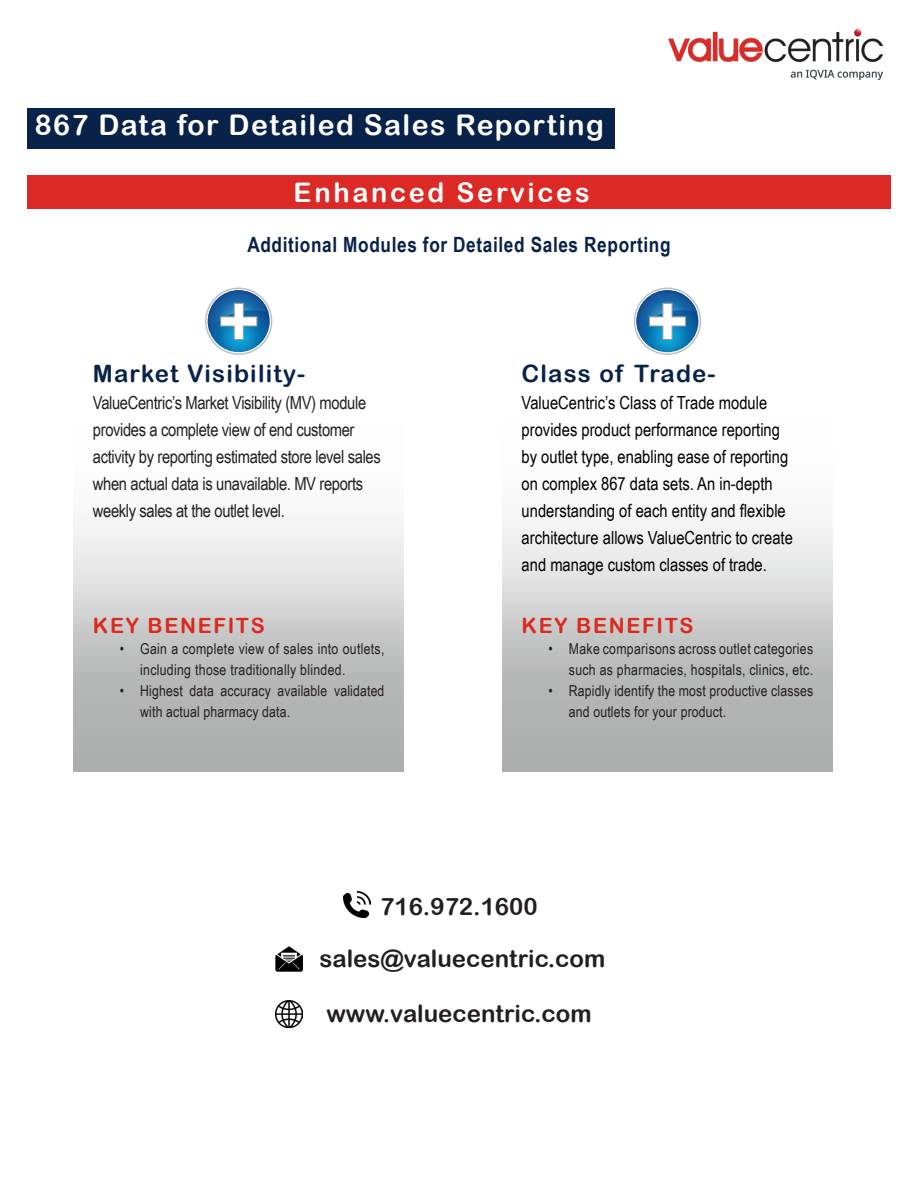
<style>
.page{position:relative;width:918px;height:1188px;background:#fff}
.page>*{position:absolute;margin:0;border:0;box-sizing:border-box;transform-origin:0 0}
.t1{font:28.5px "Arial Rounded MT Bold";letter-spacing:.05em;color:#fff}
.t2{font:27px "Arial Rounded MT Bold";letter-spacing:.1em;color:#fff}
.t3{font:24px "Arial Rounded MT Bold";color:#231f20}
.t4{font:24px "Arial Rounded MT Bold";letter-spacing:.05em;color:#082249}
.t5{font:700 21px "Arial Narrow";letter-spacing:.03em;color:#082249}
.t6{font:21px "Arial Rounded MT Bold";letter-spacing:.08em;color:#dc291e}
.t7{font:18px/27px "Arial Narrow";color:#000}
.t8{font:18px/27px "Arial Narrow";letter-spacing:-.02em;color:#231f20}
.t9{font:15px/21px "Arial Narrow";letter-spacing:.02em;color:#231f20}
</style>
<div class="page">
<svg style="left:73px;top:327px;width:331px;height:444px"></svg>
<div style="left:27px;top:108px;width:587px;height:40px;background:#082249"></div>
<div style="left:27px;top:176px;width:863px;height:33px;background:#dd2926"></div>
<svg style="left:636px;top:290px;width:61px;height:31px"></svg>
<svg style="left:205px;top:288px;width:67px;height:67px"></svg>
<svg style="left:207px;top:289px;width:64px;height:64px"></svg>
<svg style="left:208px;top:290px;width:62px;height:62px"></svg>
<svg style="left:208px;top:290px;width:61px;height:50px"></svg>
<img style="left:668px;top:30px;width:215px;height:50px">
<img style="left:275px;top:946px;width:27px;height:26px">
<img style="left:343px;top:891px;width:27px;height:27px">
<img style="left:275px;top:1001px;width:27px;height:27px">
<svg style="left:502px;top:321px;width:331px;height:450px"></svg>
<p class="t1" style="left:35px;top:108px;width:571px">867 Data for Detailed Sales Reporting</p>
<p class="t2" style="left:294px;top:176px;width:298px">Enhanced Services</p>
<p class="t5" style="left:247px;top:228px;width:425px">Additional Modules for Detailed Sales Reporting</p>
<p class="t4" style="left:93px;top:359px;width:214px">Market Visibility-</p>
<p class="t8" style="left:93px;top:388px;width:289px">ValueCentric’s Market Visibility (MV) module provides a complete view of end customer activity by reporting estimated store level sales when actual data is unavailable. MV reports weekly sales at the outlet level.</p>
<p class="t6" style="left:93px;top:613px;width:173px">KEY BENEFITS</p>
<p class="t9" style="left:140px;top:638px;width:246px;text-indent:-20px">• Gain a complete view of sales into outlets, including those traditionally blinded.</p>
<p class="t9" style="left:140px;top:680px;width:246px;text-indent:-20px">• Highest data accuracy available validated with actual pharmacy data.</p>
<p class="t4" style="left:522px;top:359px;width:196px">Class of Trade-</p>
<p class="t7" style="left:522px;top:388px;width:273px">ValueCentric’s Class of Trade module provides product performance reporting by outlet type, enabling ease of reporting on complex 867 data sets. An in-depth understanding of each entity and flexible architecture allows ValueCentric to create and manage custom classes of trade.</p>
<p class="t6" style="left:522px;top:613px;width:173px">KEY BENEFITS</p>
<p class="t9" style="left:549px;top:638px;width:266px;text-align:right">• Make comparisons across outlet categories such as pharmacies, hospitals, clinics, etc.</p>
<p class="t9" style="left:569px;top:680px;width:246px;text-indent:-20px">• Rapidly identify the most productive classes and outlets for your product.</p>
<p class="t3" style="left:380px;top:892px;width:159px">716.972.1600</p>
<p class="t3" style="left:319px;top:944px;width:287px">sales@valuecentric.com</p>
<p class="t3" style="left:326px;top:999px;width:267px">www.valuecentric.com</p>
</div>
